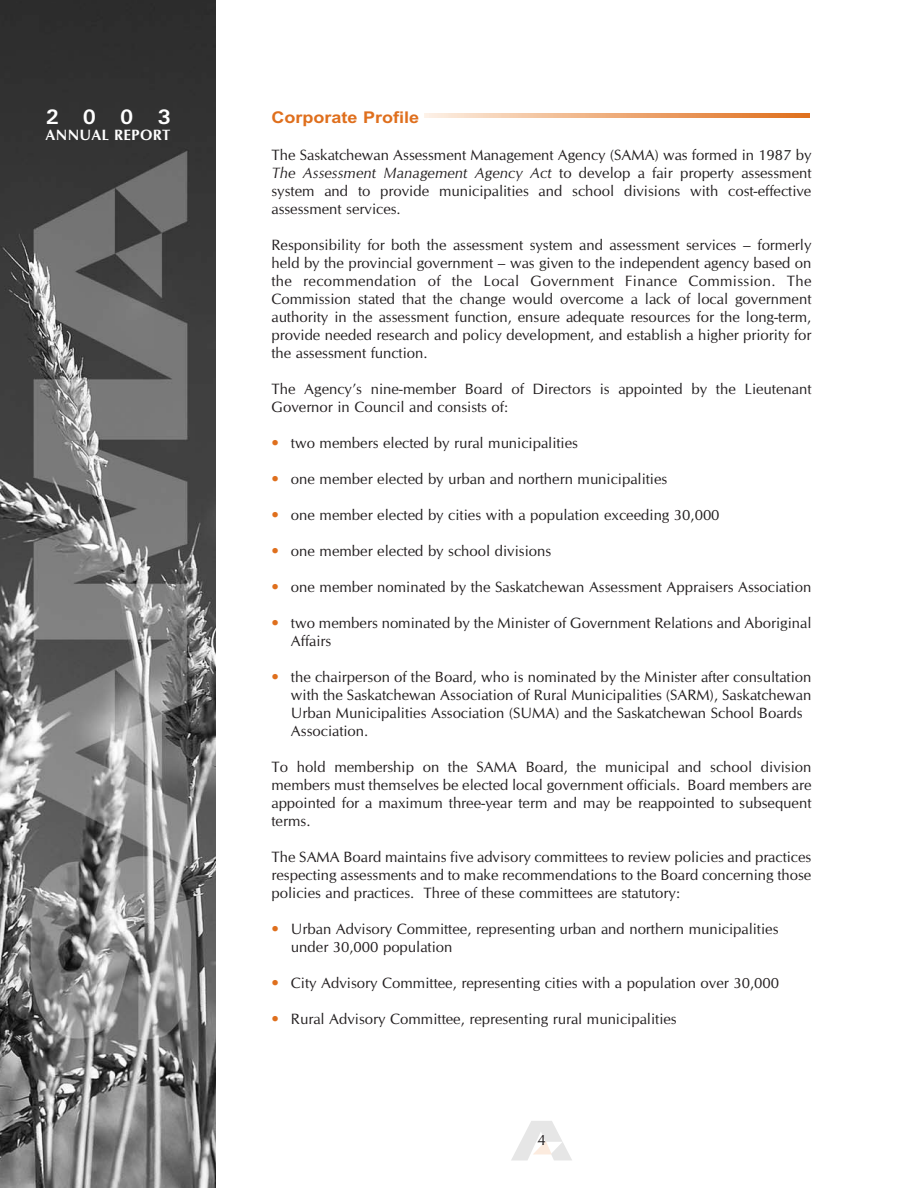
<style>
.page{position:relative;width:918px;height:1188px;background:#fff}
.page>*{position:absolute;margin:0;border:0;box-sizing:border-box;transform-origin:0 0}
.t1{font:700 21px "Univers";color:#fff}
.t2{font:700 16.2px "Arial";color:#df6f1d;scale:1.11 1}
.t3{font:15px/18px "CG Omega";color:#231f20;text-align:justify}
.t4{font:700 15px "CG Omega";letter-spacing:.015em;color:#fff}
.s1{font-style:italic}
.s2{color:#df6f1d}
</style>
<div class="page">
<img style="left:0;top:0;width:216px;height:1188px">
<svg style="left:511px;top:1121px;width:61px;height:40px"></svg>
<svg style="left:424px;top:113px;width:386px;height:4px;background:#edac7c"></svg>
<h1 class="t1" style="left:46px;top:109px;width:126px">2003</h1>
<p class="t4" style="left:46px;top:129px;width:126px">ANNUAL REPORT</p>
<p class="t2" style="left:272px;top:111px;width:134px">Corporate Profile</p>
<p class="t3" style="left:271px;top:147px;width:542px">The Saskatchewan Assessment Management Agency (SAMA) was formed in 1987 by <span class="s1">The Assessment Management Agency Act</span> to develop a fair property assessment system and to provide municipalities and school divisions with cost-effective assessment services.</p>
<p class="t3" style="left:271px;top:237px;width:542px">Responsibility for both the assessment system and assessment services – formerly held by the provincial government – was given to the independent agency based on the recommendation of the Local Government Finance Commission. The Commission stated that the change would overcome a lack of local government authority in the assessment function, ensure adequate resources for the long-term, provide needed research and policy development, and establish a higher priority for the assessment function.</p>
<p class="t3" style="left:271px;top:381px;width:541px">The Agency’s nine-member Board of Directors is appointed by the Lieutenant<br>Governor in Council and consists of:</p>
<p class="t3" style="left:271px;top:435px;width:308px"><span class="s2">•</span> two members elected by rural municipalities</p>
<p class="t3" style="left:271px;top:471px;width:397px"><span class="s2">•</span> one member elected by urban and northern municipalities</p>
<p class="t3" style="left:271px;top:507px;width:450px"><span class="s2">•</span> one member elected by cities with a population exceeding 30,000</p>
<p class="t3" style="left:271px;top:543px;width:281px"><span class="s2">•</span> one member elected by school divisions</p>
<p class="t3" style="left:271px;top:579px;width:541px"><span class="s2">•</span> one member nominated by the Saskatchewan Assessment Appraisers Association</p>
<p class="t3" style="left:291px;top:615px;width:522px;text-indent:-20px"><span class="s2">•</span> two members nominated by the Minister of Government Relations and Aboriginal<br>Affairs</p>
<p class="t3" style="left:291px;top:669px;width:522px;text-align:left;text-indent:-20px"><span class="s2">•</span> the chairperson of the Board, who is nominated by the Minister after consultation with the Saskatchewan Association of Rural Municipalities (SARM), Saskatchewan Urban Municipalities Association (SUMA) and the Saskatchewan School Boards Association.</p>
<p class="t3" style="left:271px;top:759px;width:541px">To hold membership on the SAMA Board, the municipal and school division members must themselves be elected local government officials. Board members are appointed for a maximum three-year term and may be reappointed to subsequent terms.</p>
<p class="t3" style="left:271px;top:849px;width:541px">The SAMA Board maintains five advisory committees to review policies and practices respecting assessments and to make recommendations to the Board concerning those policies and practices. Three of these committees are statutory:</p>
<p class="t3" style="left:291px;top:921px;width:489px;text-indent:-20px"><span class="s2">•</span> Urban Advisory Committee, representing urban and northern municipalities under 30,000 population</p>
<p class="t3" style="left:271px;top:975px;width:509px"><span class="s2">•</span> City Advisory Committee, representing cities with a population over 30,000</p>
<p class="t3" style="left:271px;top:1011px;width:407px"><span class="s2">•</span> Rural Advisory Committee, representing rural municipalities</p>
<p class="t3" style="left:537px;top:1132px;width:10px">4</p>
</div>
